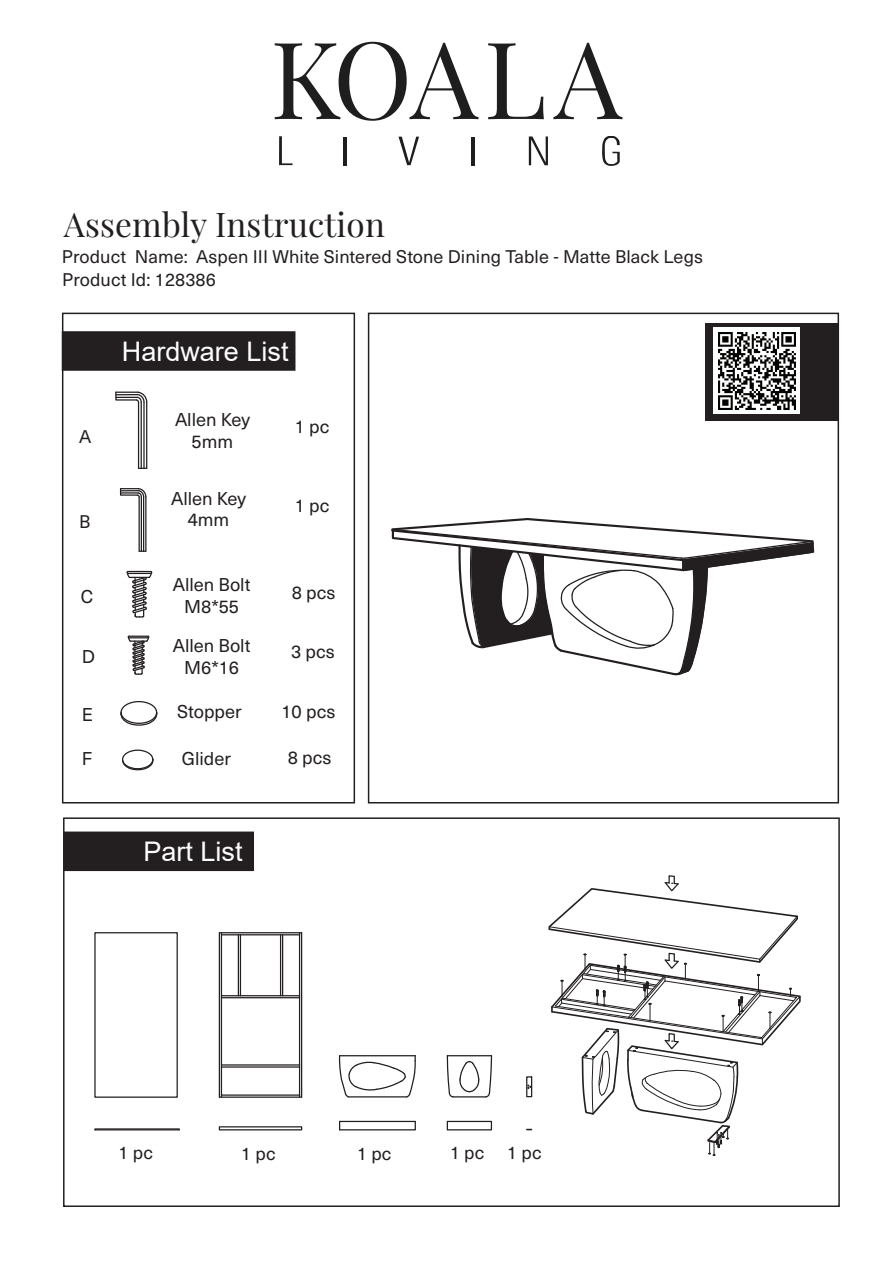
<style>
.page{position:relative;width:893px;height:1263px;background:#fff}
.page>*{position:absolute;margin:0;border:0;box-sizing:border-box;transform-origin:0 0}
.t1{font:107.25px "Playfair Display";letter-spacing:.02em;color:#1d1e1d}
.t2{font:33.3px "Playfair Display";letter-spacing:.005em;color:#231f20}
.t3{font:27px "Arial";color:#fdfefe}
.t4{font:18.15px/21.9px "Neue Haas Unica";color:#231f20;text-align:center}
.t5{font:18px/22.6px "Neue Haas Unica";letter-spacing:.005em;color:#231f20}
</style>
<div class="page">
<div style="left:62px;top:313px;width:293px;height:490px;border:2px solid #231f20"></div>
<div style="left:63px;top:817px;width:777px;height:390px;border:2px solid #231f20"></div>
<div style="left:368px;top:313px;width:471px;height:490px;border:2px solid #231f20"></div>
<svg style="left:126px;top:570px;width:27px;height:48px"></svg>
<svg style="left:127px;top:635px;width:23px;height:40px"></svg>
<hr style="left:138px;top:402px;width:1px;height:66px;background:#231f20">
<hr style="left:146px;top:402px;width:1px;height:66px;background:#231f20">
<hr style="left:143px;top:402px;width:2px;height:66px;background:#231f20">
<hr style="left:141px;top:402px;width:1px;height:66px;background:#231f20">
<svg style="left:115px;top:391px;width:33px;height:12px"></svg>
<hr style="left:139px;top:497px;width:1px;height:54px;background:#231f20">
<hr style="left:145px;top:497px;width:1px;height:54px;background:#231f20">
<hr style="left:143px;top:497px;width:1px;height:54px;background:#231f20">
<hr style="left:141px;top:497px;width:1px;height:54px;background:#231f20">
<svg style="left:119px;top:488px;width:28px;height:10px"></svg>
<div style="left:706px;top:323px;width:132px;height:98px;background:#231f20"></div>
<div style="left:714px;top:328px;width:86px;height:86px;background:#fdfefe"></div>
<div style="left:62px;top:331px;width:233px;height:40px;background:#231f20;border:2px solid #231f20"></div>
<div style="left:63px;top:831px;width:191px;height:40px;background:#231f20;border:2px solid #231f20"></div>
<svg style="left:391px;top:518px;width:424px;height:158px"></svg>
<svg style="left:548px;top:875px;width:253px;height:281px"></svg>
<svg style="left:338px;top:1055px;width:78px;height:43px"></svg>
<svg style="left:446px;top:1055px;width:47px;height:43px"></svg>
<div style="left:94px;top:932px;width:84px;height:166px;border:1px solid #231f20"></div>
<hr style="left:219px;top:933px;width:1px;height:164px;background:#231f20">
<hr style="left:221px;top:933px;width:1px;height:164px;background:#231f20">
<hr style="left:219px;top:1096px;width:83px;height:2px;background:#231f20">
<hr style="left:221px;top:1094px;width:79px;height:2px;background:#231f20">
<hr style="left:301px;top:933px;width:1px;height:164px;background:#231f20">
<hr style="left:299px;top:933px;width:1px;height:164px;background:#231f20">
<hr style="left:219px;top:932px;width:83px;height:1px;background:#231f20">
<hr style="left:221px;top:934px;width:79px;height:1px;background:#231f20">
<hr style="left:221px;top:1066px;width:79px;height:2px;background:#231f20">
<hr style="left:221px;top:1064px;width:79px;height:1px;background:#231f20">
<hr style="left:221px;top:995px;width:79px;height:1px;background:#231f20">
<hr style="left:221px;top:997px;width:79px;height:1px;background:#231f20">
<hr style="left:238px;top:935px;width:1px;height:61px;background:#231f20">
<hr style="left:240px;top:935px;width:1px;height:61px;background:#231f20">
<hr style="left:282px;top:935px;width:1px;height:61px;background:#231f20">
<hr style="left:280px;top:935px;width:1px;height:61px;background:#231f20">
<div style="left:219px;top:1126px;width:83px;height:4px;border:1px solid #231f20"></div>
<svg style="left:339px;top:1120px;width:77px;height:11px"></svg>
<div style="left:447px;top:1121px;width:45px;height:9px;border:1px solid #231f20"></div>
<hr style="left:340px;top:1121px;width:75px;height:1px;background:#231f20">
<div style="left:94px;top:1128px;width:86px;height:2px;border:1px solid #231f20"></div>
<svg style="left:526px;top:1076px;width:7px;height:22px"></svg>
<div style="left:120px;top:701px;width:37px;height:23px;border:1px solid #231f20;border-radius:50%"></div>
<svg style="left:120px;top:712px;width:38px;height:14px"></svg>
<div style="left:122px;top:749px;width:31px;height:20px;border:1px solid #231f20;border-radius:50%"></div>
<svg style="left:122px;top:758px;width:32px;height:13px"></svg>
<svg style="left:279px;top:136px;width:14px;height:29px"></svg>
<hr style="left:344px;top:137px;width:3px;height:29px;background:#1d1e1d">
<hr style="left:471px;top:137px;width:3px;height:29px;background:#1d1e1d">
<svg style="left:398px;top:137px;width:21px;height:28px"></svg>
<svg style="left:529px;top:136px;width:19px;height:29px"></svg>
<svg style="left:602px;top:136px;width:18px;height:30px"></svg>
<img style="left:718px;top:332px;width:77px;height:77px">
<h1 class="t1" style="left:270px;top:12px;width:353px">KOALA</h1>
<h2 class="t2" style="left:64px;top:204px;width:322px">Assembly Instruction</h2>
<p class="t5" style="left:62px;top:244px;width:643px">Product Name: Aspen III White Sintered Stone Dining Table - Matte Black Legs<br>Product Id: 128386</p>
<p class="t5" style="left:79px;top:424px;width:14px">A</p>
<p class="t5" style="left:79px;top:509px;width:13px">B</p>
<p class="t4" style="left:81px;top:585px;width:14px">C</p>
<p class="t4" style="left:82px;top:645px;width:15px">D</p>
<p class="t4" style="left:82px;top:702px;width:13px">E</p>
<p class="t4" style="left:82px;top:746px;width:12px">F</p>
<h3 class="t3" style="left:122px;top:332px;width:168px">Hardware List</h3>
<p class="t4" style="left:175px;top:407px;width:76px">Allen Key<br>5mm</p>
<p class="t4" style="left:171px;top:486px;width:76px">Allen Key<br>4mm</p>
<p class="t4" style="left:295px;top:415px;width:36px">1 pc</p>
<p class="t4" style="left:295px;top:493px;width:36px">1 pc</p>
<p class="t4" style="left:173px;top:573px;width:79px">Allen Bolt<br>M8*55</p>
<p class="t4" style="left:173px;top:634px;width:79px">Allen Bolt<br>M6*16</p>
<p class="t4" style="left:177px;top:699px;width:66px">Stopper</p>
<p class="t4" style="left:182px;top:746px;width:51px">Glider</p>
<h3 class="t3" style="left:144px;top:833px;width:101px">Part List</h3>
<p class="t4" style="left:292px;top:580px;width:45px">8 pcs</p>
<p class="t4" style="left:291px;top:640px;width:45px">3 pcs</p>
<p class="t4" style="left:281px;top:699px;width:56px">10 pcs</p>
<p class="t4" style="left:288px;top:745px;width:45px">8 pcs</p>
<p class="t5" style="left:119px;top:1140px;width:36px">1 pc</p>
<p class="t5" style="left:241px;top:1141px;width:36px">1 pc</p>
<p class="t5" style="left:357px;top:1141px;width:36px">1 pc</p>
<p class="t5" style="left:450px;top:1140px;width:36px">1 pc</p>
<p class="t5" style="left:507px;top:1140px;width:36px">1 pc</p>
</div>
